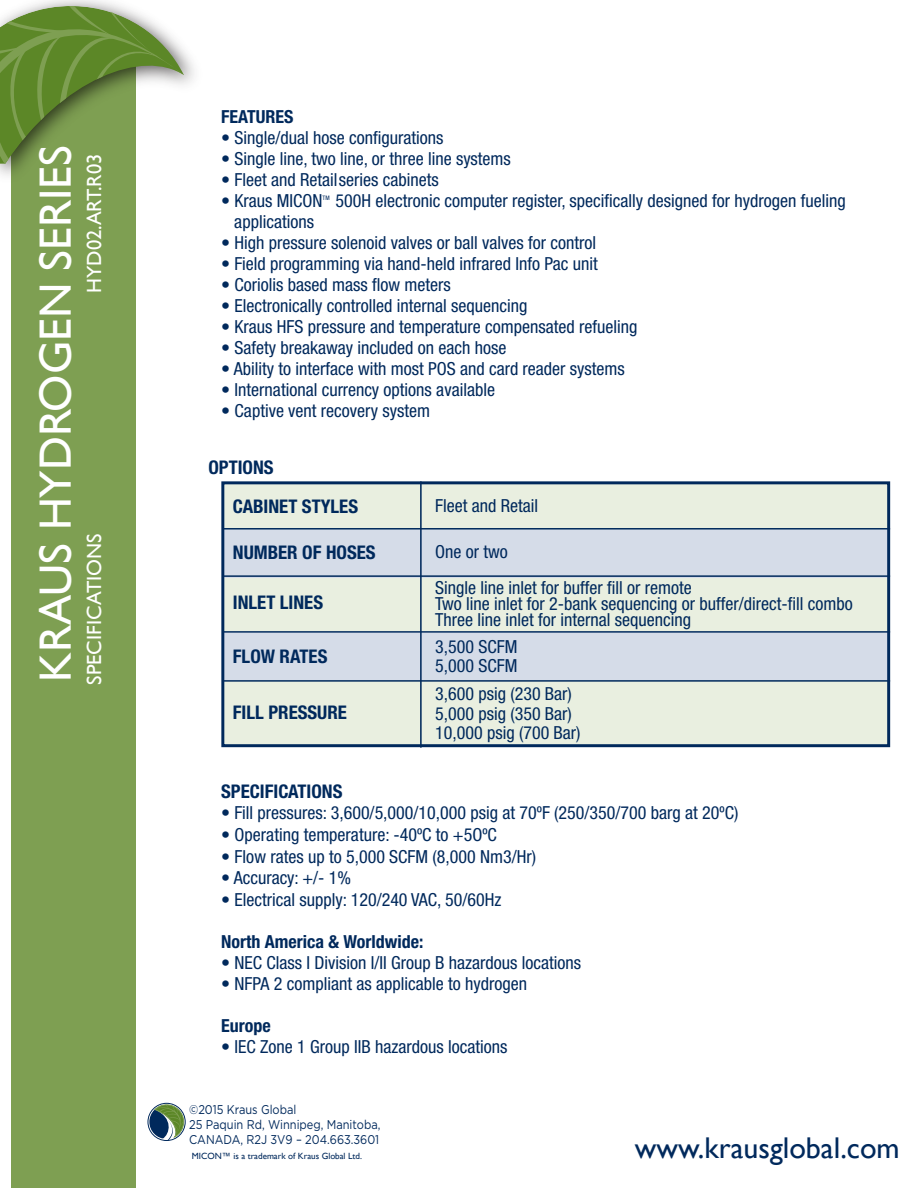
<style>
.page{position:relative;width:918px;height:1188px;background:#fff}
.page>*{position:absolute;margin:0;border:0;box-sizing:border-box;transform-origin:0 0}
.t1{font:45.15px "Gill Sans";color:#fff}
.t2{font:30px "Gill Sans";color:#00295c}
.t3{font:20.55px "Gill Sans";color:#fff}
.t4{font:700 condensed 18.9px "Helvetica Neue LT Std";color:#00295c}
.t5{font:condensed 18px/19.5px "Helvetica Neue LT Std";color:#00295c}
.t6{font:700 condensed 18px "Helvetica Neue LT Std";color:#00295c}
.t7{font:12.75px/15.3px "Gotham";color:#00295c;scale:.87 1}
.t8{font:9px "Gill Sans";color:#00295c}
.t9{font:condensed 6.15px "Helvetica Neue LT Std";color:#00295c}
</style>
<div class="page">
<div style="left:223px;top:483px;width:666px;height:49px;background:#e9efe0"></div>
<div style="left:223px;top:577px;width:666px;height:54px;background:#e9efe0"></div>
<div style="left:223px;top:529px;width:666px;height:48px;background:#d5dce8"></div>
<div style="left:223px;top:633px;width:666px;height:48px;background:#d5dce8"></div>
<div style="left:223px;top:681px;width:666px;height:63px;background:#e9efe0"></div>
<div style="left:11px;top:43px;width:125px;height:1145px;background:#7e9f52"></div>
<svg style="left:148px;top:1103px;width:37px;height:38px"></svg>
<div style="left:148px;top:1103px;width:37px;height:38px;border:1px solid #00295c;border-radius:50%"></div>
<svg style="left:149px;top:1105px;width:34px;height:34px"></svg>
<svg style="left:155px;top:1105px;width:29px;height:35px"></svg>
<img style="left:0;top:0;width:194px;height:176px">
<svg style="left:0;top:6px;width:184px;height:158px"></svg>
<div style="left:221px;top:481px;width:669px;height:266px;border:3px solid #00295c"></div>
<hr style="left:420px;top:481px;width:2px;height:267px;background:#00295c">
<hr style="left:223px;top:528px;width:667px;height:2px;background:#002a5c">
<hr style="left:223px;top:575px;width:667px;height:2px;background:#002a5c">
<hr style="left:223px;top:631px;width:667px;height:2px;background:#002a5c">
<hr style="left:223px;top:680px;width:667px;height:2px;background:#002a5c">
<h1 class="t1" style="left:29px;top:682px;width:538px;rotate:-90deg">KRAUS HYDROGEN SERIES</h1>
<p class="t3" style="left:82px;top:293px;width:141px;rotate:-90deg">HYD02.ART.R03</p>
<p class="t3" style="left:82px;top:685px;width:153px;rotate:-90deg">SPECIFICATIONS</p>
<p class="t6" style="left:221px;top:105px;width:74px">FEATURES</p>
<p class="t5" style="left:221px;top:128px;width:224px">• Single/dual hose configurations</p>
<p class="t5" style="left:221px;top:149px;width:291px">• Single line, two line, or three line systems</p>
<p class="t5" style="left:221px;top:170px;width:219px">• Fleet and Retailseries cabinets</p>
<p class="t5" style="left:221px;top:191px;width:103px">• Kraus MICON</p>
<p class="t9" style="left:323px;top:195px;width:9px">TM</p>
<p class="t5" style="left:335px;top:191px;width:512px">500H electronic computer register, specifically designed for hydrogen fueling</p>
<p class="t5" style="left:234px;top:212px;width:82px">applications</p>
<p class="t5" style="left:221px;top:233px;width:376px">• High pressure solenoid valves or ball valves for control</p>
<p class="t5" style="left:221px;top:254px;width:378px">• Field programming via hand-held infrared Info Pac unit</p>
<p class="t5" style="left:221px;top:275px;width:231px">• Coriolis based mass flow meters</p>
<p class="t5" style="left:221px;top:296px;width:308px">• Electronically controlled internal sequencing</p>
<p class="t5" style="left:221px;top:317px;width:418px">• Kraus HFS pressure and temperature compensated refueling</p>
<p class="t5" style="left:221px;top:338px;width:287px">• Safety breakaway included on each hose</p>
<p class="t5" style="left:221px;top:359px;width:405px">• Ability to interface with most POS and card reader systems</p>
<p class="t5" style="left:221px;top:380px;width:275px">• International currency options available</p>
<p class="t5" style="left:221px;top:401px;width:210px">• Captive vent recovery system</p>
<p class="t4" style="left:208px;top:456px;width:67px">OPTIONS</p>
<p class="t4" style="left:233px;top:495px;width:127px">CABINET STYLES</p>
<p class="t4" style="left:233px;top:541px;width:144px">NUMBER OF HOSES</p>
<p class="t4" style="left:233px;top:591px;width:92px">INLET LINES</p>
<p class="t4" style="left:233px;top:645px;width:96px">FLOW RATES</p>
<p class="t4" style="left:233px;top:701px;width:116px">FILL PRESSURE</p>
<p class="t5" style="left:435px;top:496px;width:104px">Fleet and Retail</p>
<p class="t5" style="left:435px;top:534px;width:258px;line-height:35.2px">One or two<br>Single line inlet for buffer fill or remote</p>
<p class="t5" style="left:435px;top:595px;width:419px;line-height:16.2px">Two line inlet for 2-bank sequencing or buffer/direct-fill combo<br>Three line inlet for internal sequencing</p>
<p class="t5" style="left:435px;top:636px;width:84px">3,500 SCFM<br>5,000 SCFM</p>
<p class="t5" style="left:435px;top:684px;width:147px">3,600 psig (230 Bar)<br>5,000 psig (350 Bar)<br>10,000 psig (700 Bar)</p>
<p class="t4" style="left:221px;top:780px;width:123px">SPECIFICATIONS</p>
<p class="t5" style="left:221px;top:803px;width:519px">• Fill pressures: 3,600/5,000/10,000 psig at 70ºF (250/350/700 barg at 20ºC)</p>
<p class="t5" style="left:221px;top:825px;width:277px">• Operating temperature: -40ºC to +5OºC</p>
<p class="t5" style="left:221px;top:846px;width:316px">• Flow rates up to 5,000 SCFM (8,000 Nm3/Hr)</p>
<p class="t5" style="left:221px;top:868px;width:131px">• Accuracy: +/- 1%</p>
<p class="t5" style="left:221px;top:889px;width:282px">• Electrical supply: 120/240 VAC, 50/60Hz</p>
<p class="t6" style="left:221px;top:930px;width:204px">North America &amp; Worldwide:</p>
<p class="t5" style="left:221px;top:952px;width:362px">• NEC Class I Division I/II Group B hazardous locations</p>
<p class="t5" style="left:221px;top:973px;width:307px">• NFPA 2 compliant as applicable to hydrogen</p>
<p class="t6" style="left:221px;top:1014px;width:51px">Europe</p>
<p class="t5" style="left:221px;top:1036px;width:288px">• IEC Zone 1 Group IIB hazardous locations</p>
<p class="t7" style="left:189px;top:1101px;width:221px">©2015 Kraus Global<br>25 Paquin Rd, Winnipeg, Manitoba,<br>CANADA, R2J 3V9 – 204.663.3601</p>
<p class="t8" style="left:192px;top:1151px;width:172px">MICON™ is a trademark of Kraus Global Ltd.</p>
<h2 class="t2" style="left:635px;top:1130px;width:266px">www.krausglobal.com</h2>
</div>
